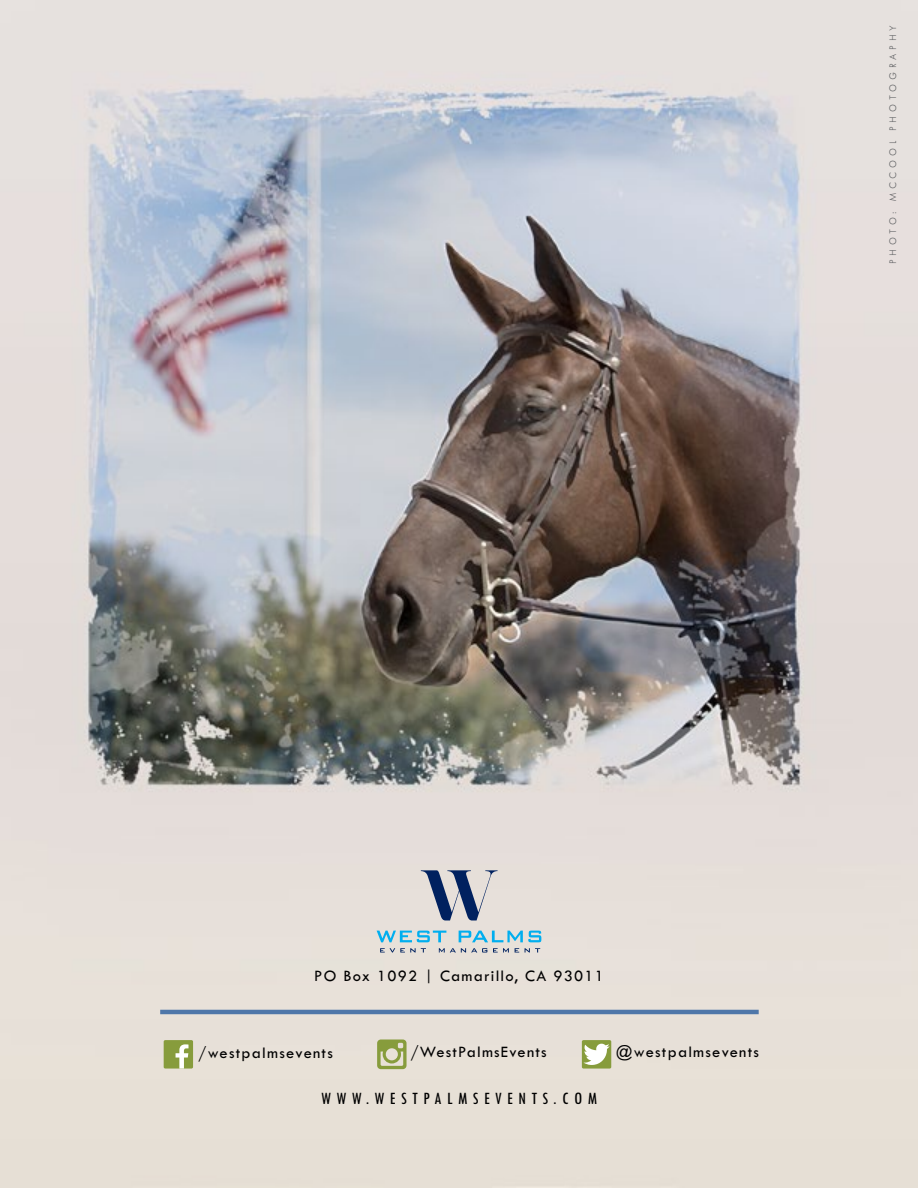
<style>
.page{position:relative;width:918px;height:1188px;background:#fff}
.page>*{position:absolute;margin:0;border:0;box-sizing:border-box;transform-origin:0 0}
.t1{font:500 condensed 18px "Tw Cen MT Std";letter-spacing:.3em;color:#000}
.t2{font:16.5px "Tw Cen MT Std";letter-spacing:.075em;color:#000}
.t3{font:300 10.5px "Tw Cen MT Std";letter-spacing:.37em;color:#636466}
</style>
<div class="page">
<img style="left:0;top:0;width:918px;height:1188px">
<svg style="left:377px;top:1040px;width:30px;height:29px"></svg>
<div style="left:164px;top:1040px;width:29px;height:29px;background:#879c3c;border-radius:2px"></div>
<svg style="left:176px;top:1044px;width:13px;height:25px"></svg>
<div style="left:582px;top:1040px;width:29px;height:29px;background:#879c3c;border-radius:2px"></div>
<svg style="left:584px;top:1044px;width:26px;height:21px"></svg>
<svg style="left:377px;top:931px;width:69px;height:11px"></svg>
<svg style="left:459px;top:931px;width:82px;height:11px"></svg>
<svg style="left:380px;top:948px;width:46px;height:5px"></svg>
<svg style="left:439px;top:948px;width:48px;height:5px"></svg>
<svg style="left:493px;top:948px;width:16px;height:5px"></svg>
<svg style="left:515px;top:948px;width:4px;height:5px"></svg>
<svg style="left:525px;top:948px;width:15px;height:5px"></svg>
<svg style="left:421px;top:870px;width:77px;height:51px"></svg>
<hr style="left:160px;top:1010px;width:599px;height:4px;background:#4f77a9">
<p class="t3" style="left:887px;top:264px;width:241px;rotate:-90deg">PHOTO: MCCOOL PHOTOGRAPHY</p>
<p class="t2" style="left:314px;top:968px;width:291px">PO Box 1092 | Camarillo, CA 93011</p>
<p class="t2" style="left:198px;top:1044px;width:136px">/westpalmsevents</p>
<p class="t2" style="left:410px;top:1044px;width:138px">/WestPalmsEvents</p>
<p class="t2" style="left:616px;top:1044px;width:145px">@westpalmsevents</p>
<p class="t1" style="left:321px;top:1089px;width:277px">WWW.WESTPALMSEVENTS.COM</p>
</div>
